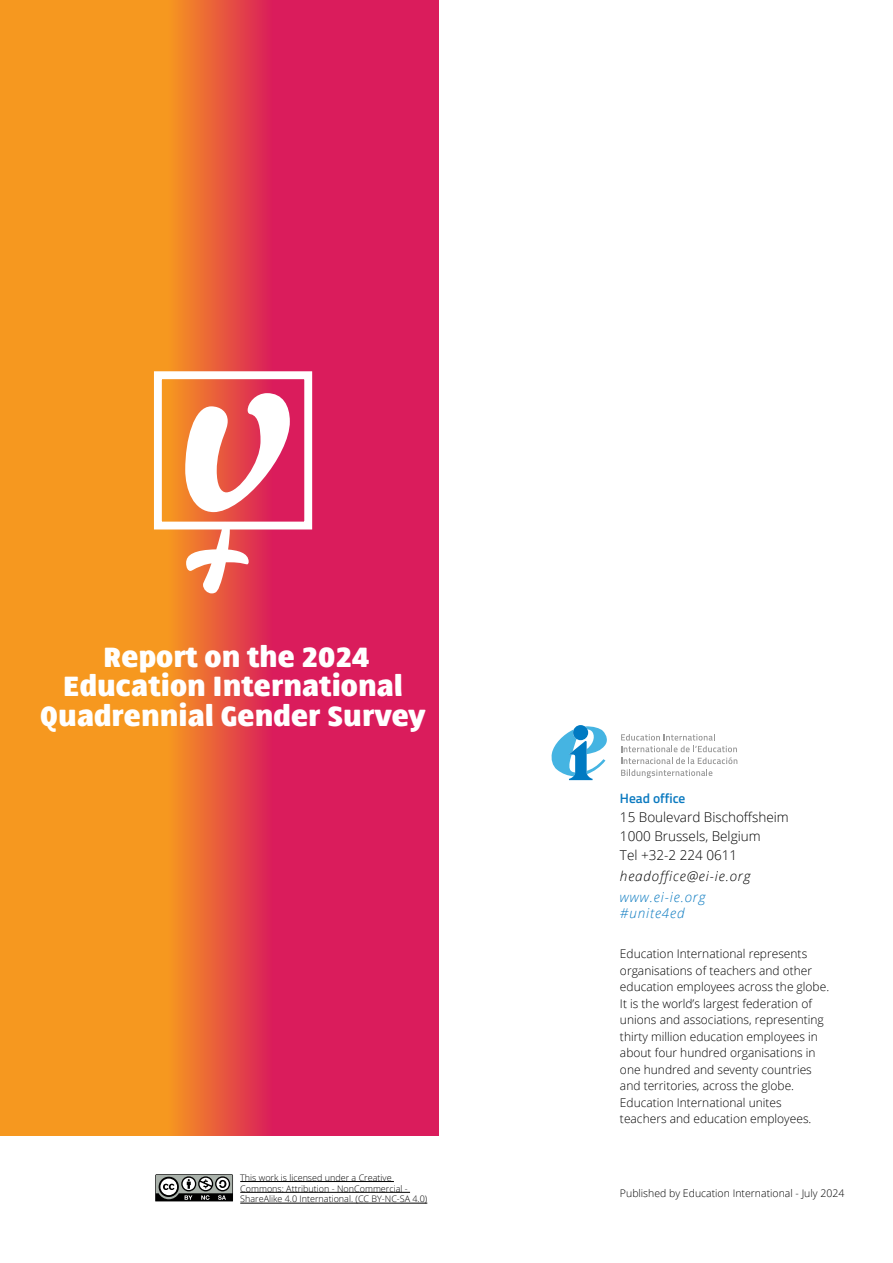
<style>
.page{position:relative;width:893px;height:1263px;background:#fff}
.page>*{position:absolute;margin:0;border:0;box-sizing:border-box;transform-origin:0 0}
.t1{font:900 27.6px/30px "Migo";color:#fff;text-align:center}
.t2{font:300 13.5px/19.2px "Open Sans";color:#000}
.t3{font:italic 300 13.5px/16.5px "Open Sans";letter-spacing:.06em;color:#0b7ac0}
.t4{font:italic 300 13.5px "Open Sans";letter-spacing:.06em;color:#000}
.t5{font:600 13.5px "Titillium Web";color:#0b7ac0}
.t6{font:300 12px/16.5px "Open Sans";color:#000}
.t7{font:300 10.5px "Open Sans";color:#000}
.t8{font:300 9px/10.8px "Open Sans";color:#000}
</style>
<div class="page">
<svg style="left:155px;top:1174px;width:78px;height:28px;background:#737573"></svg>
<svg style="left:621px;top:734px;width:116px;height:44px"></svg>
<svg style="left:551px;top:726px;width:56px;height:54px"></svg>
<hr style="left:240px;top:1181px;width:154px;height:1px;background:#000">
<hr style="left:240px;top:1192px;width:170px;height:1px;background:#000">
<hr style="left:240px;top:1203px;width:187px;height:1px;background:#000">
<svg style="left:0;top:0;width:439px;height:1135px;background:#e85a3d"></svg>
<div style="left:154px;top:371px;width:158px;height:158px;border:8px solid #fff"></div>
<svg style="left:185px;top:393px;width:105px;height:119px"></svg>
<svg style="left:186px;top:522px;width:63px;height:71px"></svg>
<h1 class="t1" style="left:40px;top:641px;width:388px">Report on the 2024<br>Education International<br>Quadrennial Gender Survey</h1>
<p class="t8" style="left:240px;top:1172px;width:189px">This work is licensed under a Creative<br>Commons: Attribution - NonCommercial -<br>ShareAlike 4.0 International. (CC BY-NC-SA 4.0)</p>
<p class="t5" style="left:620px;top:788px;width:67px">Head office</p>
<p class="t2" style="left:620px;top:807px;width:170px">15 Boulevard Bischoffsheim<br>1000 Brussels, Belgium<br>Tel +32-2 224 0611</p>
<p class="t4" style="left:620px;top:867px;width:132px">headoffice@ei-ie.org</p>
<p class="t3" style="left:620px;top:888px;width:87px">www.ei-ie.org #unite4ed</p>
<p class="t6" style="left:620px;top:945px;width:211px">Education International represents organisations of teachers and other education employees across the globe.<br>It is the world’s largest federation of unions and associations, representing thirty million education employees in about four hundred organisations in one hundred and seventy countries and territories, across the globe.<br>Education International unites teachers and education employees.</p>
<p class="t7" style="left:620px;top:1186px;width:226px">Published by Education International - July 2024</p>
</div>
